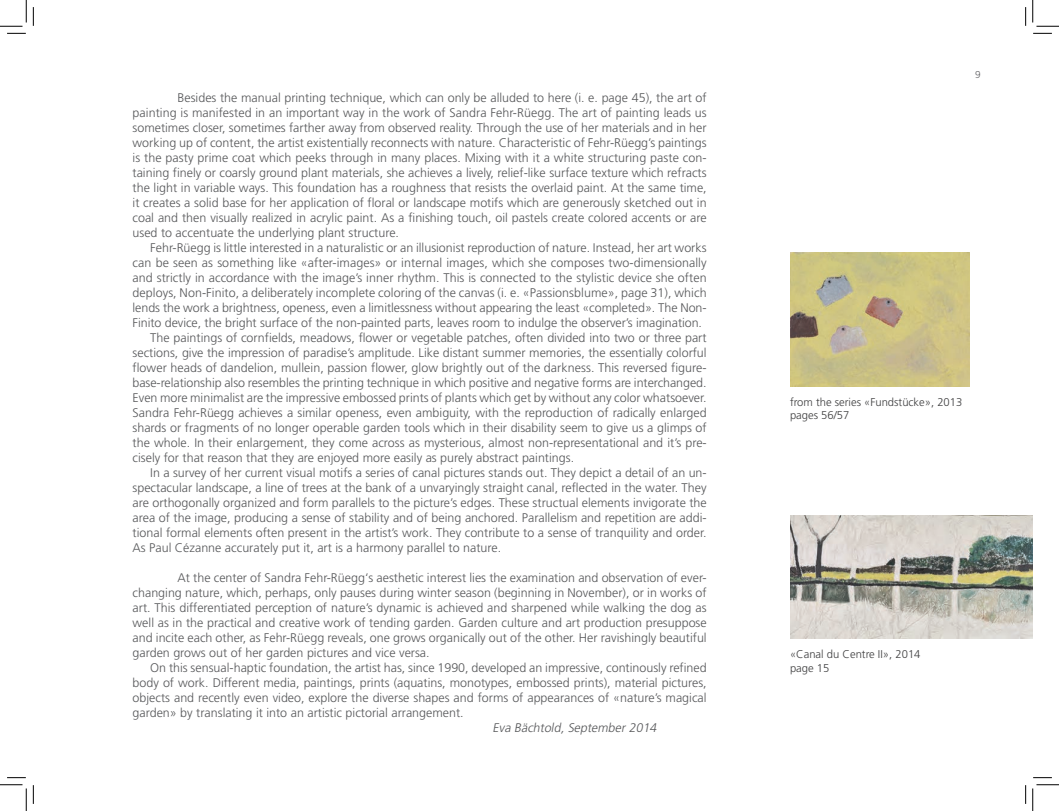
<style>
.page{position:relative;width:1059px;height:811px;background:#fff}
.page>*{position:absolute;margin:0;border:0;box-sizing:border-box;transform-origin:0 0}
.t1{font:300 12.5px/15px "Frutiger LT";color:#57585a;text-align:justify}
.t2{font:italic 300 12.5px "Frutiger LT";color:#57585a}
.t3{font:300 11.25px/13.5px "Frutiger LT";color:#3e3e3f}
.t4{font:300 10px "Frutiger LT";color:#636366}
.s1{font-family:"Univers Com 45"}
</style>
<div class="page">
<img style="left:790px;top:253px;width:179px;height:134px">
<img style="left:790px;top:515px;width:243px;height:124px">
<svg style="left:7px;top:33px;width:19px;height:1px"></svg>
<svg style="left:1033px;top:33px;width:19px;height:1px"></svg>
<svg style="left:7px;top:777px;width:19px;height:1px"></svg>
<svg style="left:1033px;top:777px;width:19px;height:1px"></svg>
<svg style="left:33px;top:7px;width:1px;height:19px"></svg>
<svg style="left:33px;top:785px;width:1px;height:19px"></svg>
<svg style="left:1025px;top:7px;width:1px;height:19px"></svg>
<svg style="left:1025px;top:785px;width:1px;height:19px"></svg>
<svg style="left:0;top:1px;width:27px;height:26px"></svg>
<svg style="left:0;top:784px;width:27px;height:27px"></svg>
<svg style="left:1032px;top:1px;width:27px;height:26px"></svg>
<svg style="left:1032px;top:784px;width:27px;height:27px"></svg>
<p class="t1" style="left:133px;top:90px;width:576px;text-indent:45px">Besides the manual printing technique, which can only be alluded to here (i. e. page 45), the art of painting is manifested in an important way in the work of Sandra Fehr-Rüegg. The art of painting leads us sometimes closer, sometimes farther away from observed reality. Through the use of her materials and in her working up of content, the artist existentially reconnects with nature. Characteristic of Fehr-Rüegg’s paintings is the pasty prime coat which peeks through in many places. Mixing with it a white structuring paste con&shy;taining finely or coarsly ground plant materials, she achieves a lively, relief-like surface texture which refracts the light in variable ways. This foundation has a roughness that resists the overlaid paint. At the same time, it creates a solid base for her application of floral or landscape motifs which are generously sketched out in coal and then visually realized in acrylic paint. As a finishing touch, oil pastels create colored accents or are used to accentuate the underlying plant structure.</p>
<p class="t1" style="left:150px;top:240px;width:558px">Fehr-Rüegg is little interested in a naturalistic or an illusionist reproduction of nature. Instead, her art works</p>
<p class="t1" style="left:133px;top:255px;width:576px">can be seen as something like <span class="s1">«</span>after-images» or internal images, which she composes two-dimensionally</p>
<p class="t1" style="left:133px;top:270px;width:575px">and strictly in accordance with the image’s inner rhythm. This is connected to the stylistic device she often</p>
<p class="t1" style="left:133px;top:285px;width:576px">deploys, Non-Finito, a deliberately incomplete coloring of the canvas (i. e. <span class="s1">«</span>Passionsblume», page 31), which</p>
<p class="t1" style="left:133px;top:300px;width:576px">lends the work a brightness, openess, even a limitlessness without appearing the least <span class="s1">«</span>completed». The Non-</p>
<p class="t1" style="left:133px;top:315px;width:571px">Finito device, the bright surface of the non-painted parts, leaves room to indulge the observer’s imagination.</p>
<p class="t1" style="left:150px;top:330px;width:558px">The paintings of cornfields, meadows, flower or vegetable patches, often divided into two or three part</p>
<p class="t1" style="left:133px;top:345px;width:576px">sections, give the impression of paradise’s amplitude. Like distant summer memories, the essentially colorful</p>
<p class="t1" style="left:133px;top:360px;width:576px">flower heads of dandelion, mullein, passion flower, glow brightly out of the darkness. This reversed figure-</p>
<p class="t1" style="left:133px;top:375px;width:575px">base-relationship also resembles the printing technique in which positive and negative forms are interchanged.</p>
<p class="t1" style="left:133px;top:390px;width:576px">Even more minimalist are the impressive embossed prints of plants which get by without any color whatsoever.</p>
<p class="t1" style="left:133px;top:405px;width:575px">Sandra Fehr-Rüegg achieves a similar openess, even ambiguity, with the reproduction of radically enlarged</p>
<p class="t1" style="left:133px;top:420px;width:576px">shards or fragments of no longer operable garden tools which in their disability seem to give us a glimps of</p>
<p class="t1" style="left:133px;top:435px;width:576px">the whole. In their enlargement, they come across as mysterious, almost non-representational and it’s pre-</p>
<p class="t1" style="left:133px;top:450px;width:443px">cisely for that reason that they are enjoyed more easily as purely abstract paintings.</p>
<p class="t1" style="left:150px;top:465px;width:558px">In a survey of her current visual motifs a series of canal pictures stands out. They depict a detail of an un-</p>
<p class="t1" style="left:133px;top:480px;width:575px">spectacular landscape, a line of trees at the bank of a unvaryingly straight canal, reflected in the water. They</p>
<p class="t1" style="left:133px;top:495px;width:576px">are orthogonally organized and form parallels to the picture’s edges. These structual elements invigorate the</p>
<p class="t1" style="left:133px;top:510px;width:576px">area of the image, producing a sense of stability and of being anchored. Parallelism and repetition are addi-</p>
<p class="t1" style="left:133px;top:525px;width:575px">tional formal elements often present in the artist’s work. They contribute to a sense of tranquility and order.</p>
<p class="t1" style="left:133px;top:540px;width:370px">As Paul Cézanne accurately put it, art is a harmony parallel to nature.</p>
<p class="t1" style="left:133px;top:570px;width:576px;text-indent:45px">At the center of Sandra Fehr-Rüegg‘s aesthetic interest lies the examination and observation of ever&shy;changing nature, which, perhaps, only pauses during winter season (beginning in November), or in works of art. This differentiated perception of nature’s dynamic is achieved and sharpened while walking the dog as well as in the practical and creative work of tending garden. Garden culture and art production presuppose and incite each other, as Fehr-Rüegg reveals, one grows organically out of the other. Her ravishingly beautiful garden grows out of her garden pictures and vice versa.</p>
<p class="t1" style="left:133px;top:660px;width:576px;text-indent:18px">On this sensual-haptic foundation, the artist has, since 1990, developed an impressive, continously refined body of work. Different media, paintings, prints (aquatins, monotypes, embossed prints), material pictures, objects and recently even video, explore the diverse shapes and forms of appearances of <span class="s1">«</span>nature’s magical garden» by translating it into an artistic pictorial arrangement.</p>
<p class="t2" style="left:493px;top:721px;width:168px">Eva Bächtold, September 2014</p>
<p class="t4" style="left:975px;top:69px;width:7px">9</p>
<p class="t3" style="left:790px;top:395px;width:174px">from the series <span class="s1">«</span>Fundstücke», 2013 pages 56/57</p>
<p class="t3" style="left:790px;top:647px;width:132px"><span class="s1">«</span>Canal du Centre II», 2014 page 15</p>
</div>
